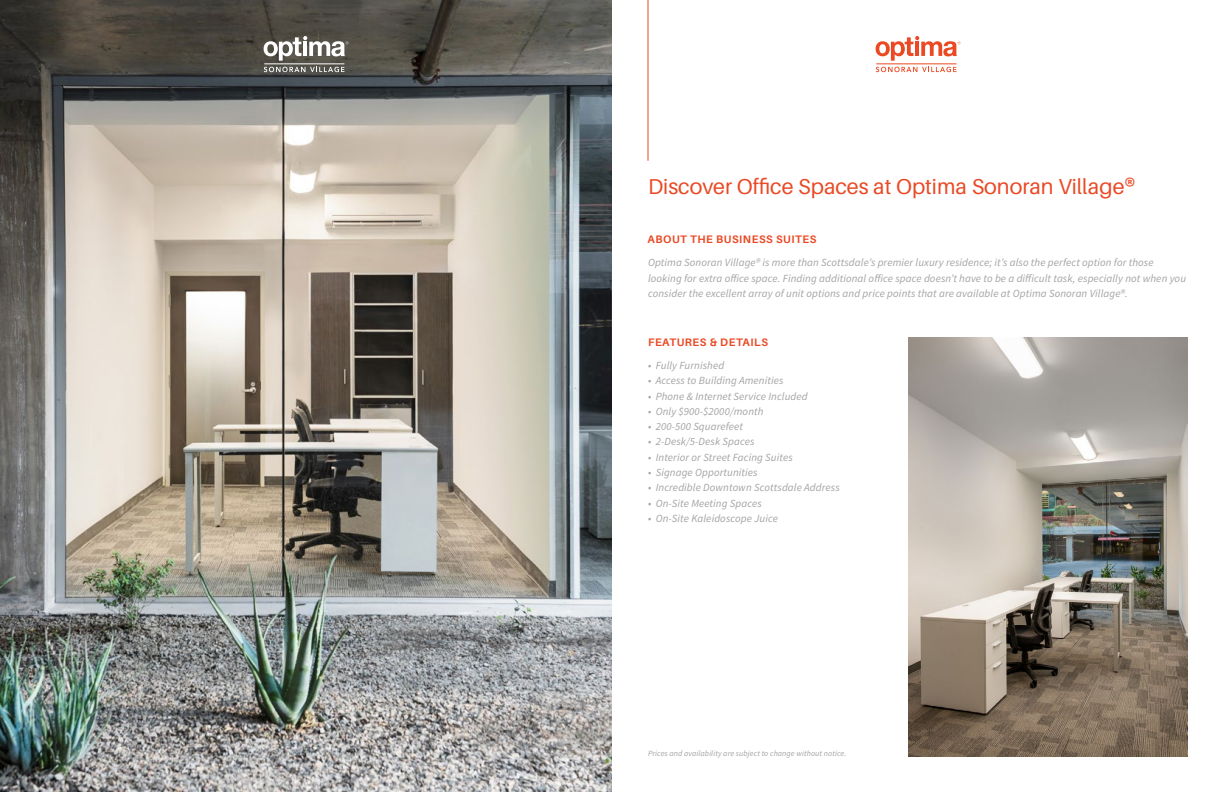
<style>
.page{position:relative;width:1224px;height:792px;background:#fff}
.page>*{position:absolute;margin:0;border:0;box-sizing:border-box;transform-origin:0 0}
.t1{font:21.6px "Aileron";color:#ea4924}
.t2{font:italic 10.9px/15.3px "Source Sans Pro";letter-spacing:.01em;color:#a4a3a3}
.t3{font:700 10.9px "Aileron";letter-spacing:.05em;color:#ea4924}
.t4{font:italic 8px "Source Sans Pro";letter-spacing:.01em;color:#a4a3a3}
</style>
<div class="page">
<svg style="left:876px;top:67px;width:81px;height:5px"></svg>
<hr style="left:876px;top:63px;width:80px;height:1px;background:#ea4924">
<svg style="left:876px;top:36px;width:84px;height:25px"></svg>
<hr style="left:648px;top:0;width:1px;height:161px;background:#ea4924">
<img style="left:0;top:0;width:612px;height:792px">
<img style="left:909px;top:338px;width:279px;height:418px">
<svg style="left:264px;top:67px;width:81px;height:5px"></svg>
<hr style="left:264px;top:63px;width:80px;height:1px;background:#fff">
<svg style="left:264px;top:36px;width:84px;height:25px"></svg>
<h1 class="t1" style="left:648px;top:175px;width:489px">Discover Office Spaces at Optima Sonoran Village®</h1>
<p class="t3" style="left:648px;top:233px;width:170px">ABOUT THE BUSINESS SUITES</p>
<p class="t2" style="left:648px;top:255px;width:540px">Optima Sonoran Village® is more than Scottsdale’s premier luxury residence; it’s also the perfect option for those looking for extra office space. Finding additional office space doesn’t have to be a difficult task, especially not when you consider the excellent array of unit options and price points that are available at Optima Sonoran Village®.</p>
<p class="t3" style="left:648px;top:336px;width:122px">FEATURES &amp; DETAILS</p>
<p class="t2" style="left:648px;top:358px;width:78px">• Fully Furnished</p>
<p class="t2" style="left:648px;top:373px;width:137px">• Access to Building Amenities</p>
<p class="t2" style="left:648px;top:388px;width:161px">• Phone &amp; Internet Service Included</p>
<p class="t2" style="left:648px;top:404px;width:117px">• Only $900-$2000/month</p>
<p class="t2" style="left:648px;top:419px;width:96px">• 200-500 Squarefeet</p>
<p class="t2" style="left:648px;top:434px;width:108px">• 2-Desk/5-Desk Spaces</p>
<p class="t2" style="left:648px;top:449px;width:146px">• Interior or Street Facing Suites</p>
<p class="t2" style="left:648px;top:465px;width:111px">• Signage Opportunities</p>
<p class="t2" style="left:648px;top:480px;width:193px">• Incredible Downtown Scottsdale Address</p>
<p class="t2" style="left:648px;top:495px;width:115px">• On-Site Meeting Spaces</p>
<p class="t2" style="left:648px;top:511px;width:131px">• On-Site Kaleidoscope Juice</p>
<p class="t4" style="left:648px;top:748px;width:200px">Prices and availability are subject to change without notice.</p>
</div>
